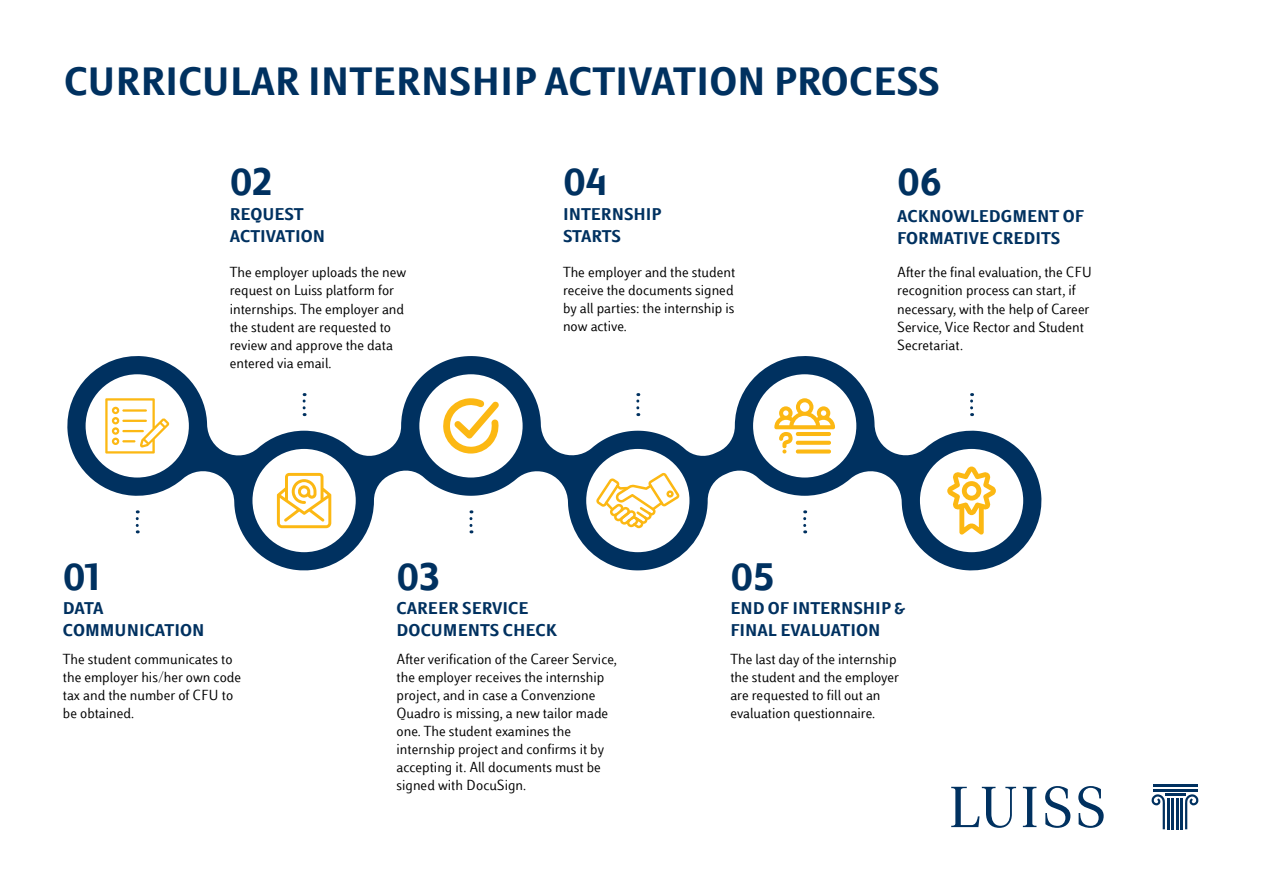
<style>
.page{position:relative;width:1263px;height:893px;background:#fff}
.page>*{position:absolute;margin:0;border:0;box-sizing:border-box;transform-origin:0 0}
.t1{font:700 43.95px "Luiss Sans";color:#003160}
.t2{font:700 42px "Luiss Sans";color:#003160}
.t3{font:700 18.15px/21.8px "Luiss Sans";color:#003160}
.t4{font:15.45px/18.1px "Luiss Sans";color:#000}
</style>
<div class="page">
<svg style="left:67px;top:356px;width:975px;height:215px"></svg>
<div style="left:753px;top:374px;width:103px;height:104px;background:#fff;border-radius:50%"></div>
<div style="left:86px;top:374px;width:103px;height:103px;background:#fff;border-radius:50%"></div>
<svg style="left:303px;top:393px;width:3px;height:23px"></svg>
<svg style="left:636px;top:393px;width:3px;height:23px"></svg>
<svg style="left:970px;top:393px;width:3px;height:23px"></svg>
<svg style="left:136px;top:519px;width:3px;height:14px"></svg>
<svg style="left:469px;top:519px;width:3px;height:14px"></svg>
<svg style="left:803px;top:519px;width:3px;height:14px"></svg>
<div style="left:252px;top:449px;width:104px;height:103px;background:#fff;border-radius:50%"></div>
<div style="left:419px;top:374px;width:104px;height:104px;background:#fff;border-radius:50%"></div>
<div style="left:586px;top:449px;width:103px;height:103px;background:#fff;border-radius:50%"></div>
<div style="left:920px;top:449px;width:103px;height:103px;background:#fff;border-radius:50%"></div>
<svg style="left:951px;top:787px;width:65px;height:41px"></svg>
<svg style="left:1023px;top:787px;width:13px;height:40px"></svg>
<svg style="left:1045px;top:786px;width:25px;height:42px"></svg>
<svg style="left:1078px;top:786px;width:26px;height:42px"></svg>
<hr style="left:1152px;top:784px;width:45px;height:3px;background:#003160">
<hr style="left:1152px;top:789px;width:45px;height:2px;background:#003160">
<hr style="left:1165px;top:793px;width:20px;height:3px;background:#003160">
<hr style="left:1167px;top:798px;width:2px;height:31px;background:#003160">
<hr style="left:1171px;top:798px;width:3px;height:31px;background:#003160">
<hr style="left:1176px;top:798px;width:2px;height:31px;background:#003160">
<hr style="left:1180px;top:798px;width:3px;height:31px;background:#003160">
<svg style="left:1151px;top:794px;width:14px;height:35px"></svg>
<svg style="left:1185px;top:794px;width:13px;height:35px"></svg>
<svg style="left:105px;top:398px;width:64px;height:56px"></svg>
<svg style="left:277px;top:473px;width:54px;height:55px"></svg>
<svg style="left:443px;top:398px;width:56px;height:56px"></svg>
<svg style="left:596px;top:472px;width:83px;height:56px"></svg>
<svg style="left:774px;top:398px;width:61px;height:56px"></svg>
<svg style="left:947px;top:467px;width:49px;height:68px"></svg>
<h2 class="t2" style="left:64px;top:55px;width:877px">CURRICULAR INTERNSHIP ACTIVATION PROCESS</h2>
<h1 class="t1" style="left:230px;top:154px;width:44px">02</h1>
<h1 class="t1" style="left:563px;top:154px;width:46px">04</h1>
<h1 class="t1" style="left:897px;top:154px;width:46px">06</h1>
<p class="t3" style="left:230px;top:203px;width:97px">REQUEST<br>ACTIVATION</p>
<p class="t3" style="left:563px;top:203px;width:100px">INTERNSHIP<br>STARTS</p>
<p class="t3" style="left:897px;top:205px;width:188px">ACKNOWLEDGMENT OF<br>FORMATIVE CREDITS</p>
<p class="t4" style="left:230px;top:263px;width:178px">The employer uploads the new request on Luiss platform for internships. The employer and the student are requested to review and approve the data entered via email.</p>
<p class="t4" style="left:563px;top:263px;width:174px;text-align:justify">The employer and the student receive the documents signed by all parties: the internship is now active.</p>
<p class="t4" style="left:897px;top:263px;width:196px">After the final evaluation, the CFU recognition process can start, if necessary, with the help of Career<br>Service, Vice Rector and Student<br>Secretariat.</p>
<h1 class="t1" style="left:63px;top:548px;width:39px">01</h1>
<p class="t3" style="left:63px;top:597px;width:143px">DATA<br>COMMUNICATION</p>
<h1 class="t1" style="left:397px;top:548px;width:44px">03</h1>
<p class="t3" style="left:397px;top:597px;width:162px">CAREER SERVICE<br>DOCUMENTS CHECK</p>
<h1 class="t1" style="left:730px;top:548px;width:45px">05</h1>
<p class="t3" style="left:730px;top:597px;width:176px">END OF INTERNSHIP &amp;<br>FINAL EVALUATION</p>
<p class="t4" style="left:63px;top:650px;width:180px">The student communicates to the employer his/her own code tax and the number of CFU to be obtained.</p>
<p class="t4" style="left:397px;top:650px;width:222px">After verification of the Career Service, the employer receives the internship project, and in case a Convenzione Quadro is missing, a new tailor made one. The student examines the internship project and confirms it by accepting it. All documents must be signed with DocuSign.</p>
<p class="t4" style="left:730px;top:650px;width:170px">The last day of the internship the student and the employer are requested to fill out an evaluation questionnaire.</p>
</div>
